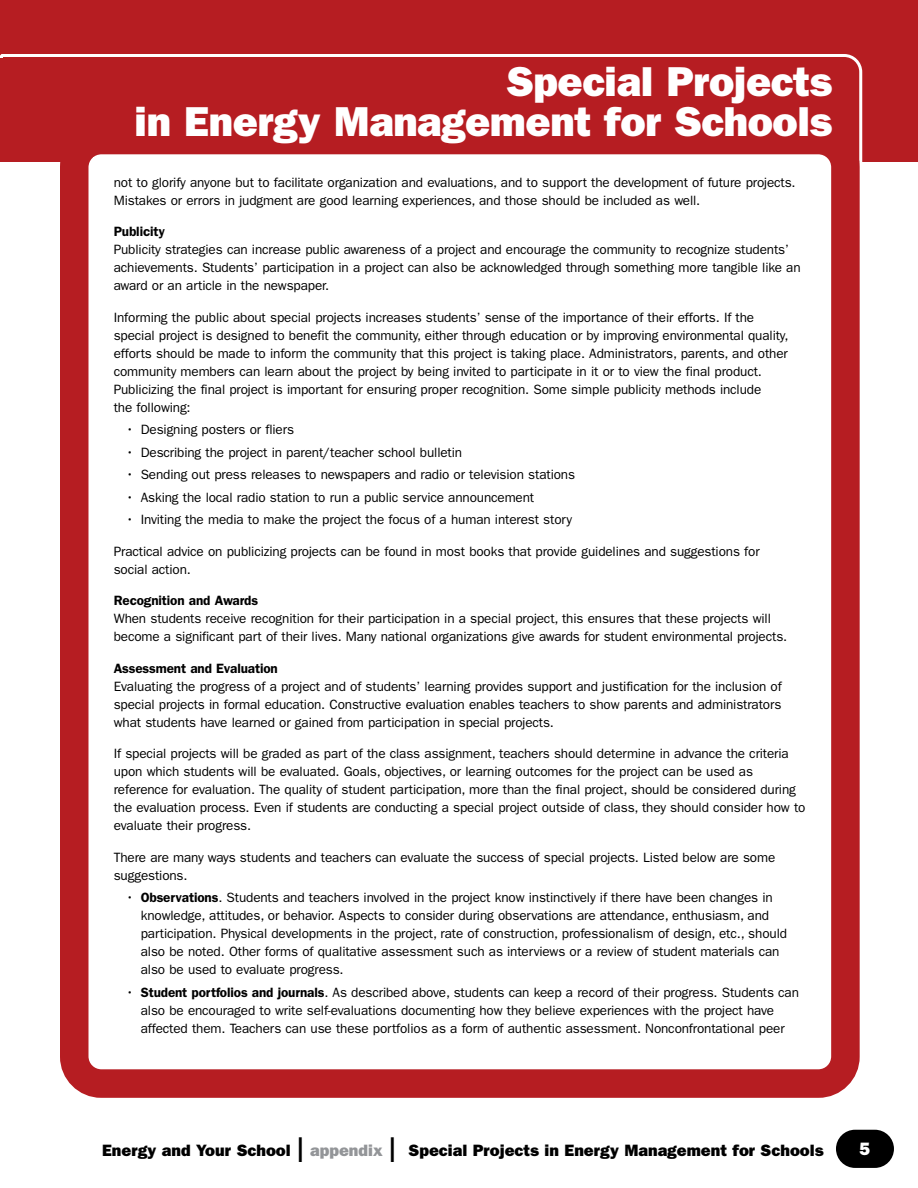
<style>
.page{position:relative;width:918px;height:1188px;background:#fff}
.page>*{position:absolute;margin:0;border:0;box-sizing:border-box;transform-origin:0 0}
.t1{font:42px/40.5px "ITC Franklin Gothic Std Hvy";letter-spacing:-.01em;color:#fff;text-align:right}
.t2{font:18px "ITC Franklin Gothic Std Hvy";color:#fff}
.t3{font:16.5px "ITC Franklin Gothic Std Hvy";color:#000}
.t4{font:13.5px/18px "ITC Franklin Gothic Std";letter-spacing:-.01em;color:#000}
.t5{font:600 13.5px "ITC Franklin Gothic Std";letter-spacing:-.01em;color:#000}
.s1{font-weight:600}
.s2{font-family:"ITC Franklin Gothic Std";font-size:36px}
.s3{color:#939598}
</style>
<div class="page">
<div style="left:836px;top:1130px;width:58px;height:38px;background:#000;border-radius:19px"></div>
<div style="left:0;top:0;width:918px;height:162px;background:#b61d22"></div>
<svg style="left:0;top:54px;width:863px;height:108px"></svg>
<div style="left:60px;top:126px;width:800px;height:972px;border:28px solid #b61d22;border-radius:27px"></div>
<div style="left:0;top:58px;width:14px;height:104px;background:#b61d22"></div>
<div style="left:94px;top:157px;width:732px;height:908px;background:#fff"></div>
<h1 class="t1" style="left:135px;top:61px;width:699px">Special Projects<br>in Energy Management for Schools</h1>
<p class="t4" style="left:114px;top:173px;width:683px">not to glorify anyone but to facilitate organization and evaluations, and to support the development of future projects.<br>Mistakes or errors in judgment are good learning experiences, and those should be included as well.</p>
<p class="t5" style="left:114px;top:224px;width:53px">Publicity</p>
<p class="t4" style="left:114px;top:241px;width:689px">Publicity strategies can increase public awareness of a project and encourage the community to recognize students’ achievements. Students’ participation in a project can also be acknowledged through something more tangible like an award or an article in the newspaper.</p>
<p class="t4" style="left:114px;top:308px;width:676px">Informing the public about special projects increases students’ sense of the importance of their efforts. If the special project is designed to benefit the community, either through education or by improving environmental quality, efforts should be made to inform the community that this project is taking place. Administrators, parents, and other community members can learn about the project by being invited to participate in it or to view the final product.<br>Publicizing the final project is important for ensuring proper recognition. Some simple publicity methods include<br>the following:</p>
<p class="t4" style="left:126px;top:421px;width:170px">• Designing posters or fliers</p>
<p class="t4" style="left:126px;top:443px;width:338px">• Describing the project in parent/teacher school bulletin</p>
<p class="t4" style="left:126px;top:466px;width:451px">• Sending out press releases to newspapers and radio or television stations</p>
<p class="t4" style="left:126px;top:488px;width:410px">• Asking the local radio station to run a public service announcement</p>
<p class="t4" style="left:126px;top:511px;width:448px">• Inviting the media to make the project the focus of a human interest story</p>
<p class="t4" style="left:114px;top:542px;width:647px">Practical advice on publicizing projects can be found in most books that provide guidelines and suggestions for social action.</p>
<p class="t5" style="left:114px;top:593px;width:146px">Recognition and Awards</p>
<p class="t4" style="left:114px;top:610px;width:675px">When students receive recognition for their participation in a special project, this ensures that these projects will become a significant part of their lives. Many national organizations give awards for student environmental projects.</p>
<p class="t5" style="left:114px;top:660px;width:166px">Assessment and Evaluation</p>
<p class="t4" style="left:114px;top:677px;width:670px;text-align:justify">Evaluating the progress of a project and of students’ learning provides support and justification for the inclusion of special projects in formal education. Constructive evaluation enables teachers to show parents and administrators what students have learned or gained from participation in special projects.</p>
<p class="t4" style="left:114px;top:745px;width:693px">If special projects will be graded as part of the class assignment, teachers should determine in advance the criteria upon which students will be evaluated. Goals, objectives, or learning outcomes for the project can be used as reference for evaluation. The quality of student participation, more than the final project, should be considered during the evaluation process. Even if students are conducting a special project outside of class, they should consider how to evaluate their progress.</p>
<p class="t4" style="left:114px;top:848px;width:663px">There are many ways students and teachers can evaluate the success of special projects. Listed below are some suggestions.</p>
<p class="t4" style="left:141px;top:889px;width:648px;text-indent:-15px">• <span class="s1">Observations</span>. Students and teachers involved in the project know instinctively if there have been changes in knowledge, attitudes, or behavior. Aspects to consider during observations are attendance, enthusiasm, and participation. Physical developments in the project, rate of construction, professionalism of design, etc., should also be noted. Other forms of qualitative assessment such as interviews or a review of student materials can also be used to evaluate progress.</p>
<p class="t4" style="left:141px;top:983px;width:660px;text-indent:-15px">• <span class="s1">Student portfolios and journals</span>. As described above, students can keep a record of their progress. Students can also be encouraged to write self-evaluations documenting how they believe experiences with the project have affected them. Teachers can use these portfolios as a form of authentic assessment. Nonconfrontational peer</p>
<p class="t3" style="left:102px;top:1141px;width:723px">Energy and Your School <span class="s2">l</span> <span class="s3">appendix</span> <span class="s2">l</span> Special Projects in Energy Management for Schools</p>
<h2 class="t2" style="left:860px;top:1138px;width:12px">5</h2>
</div>
